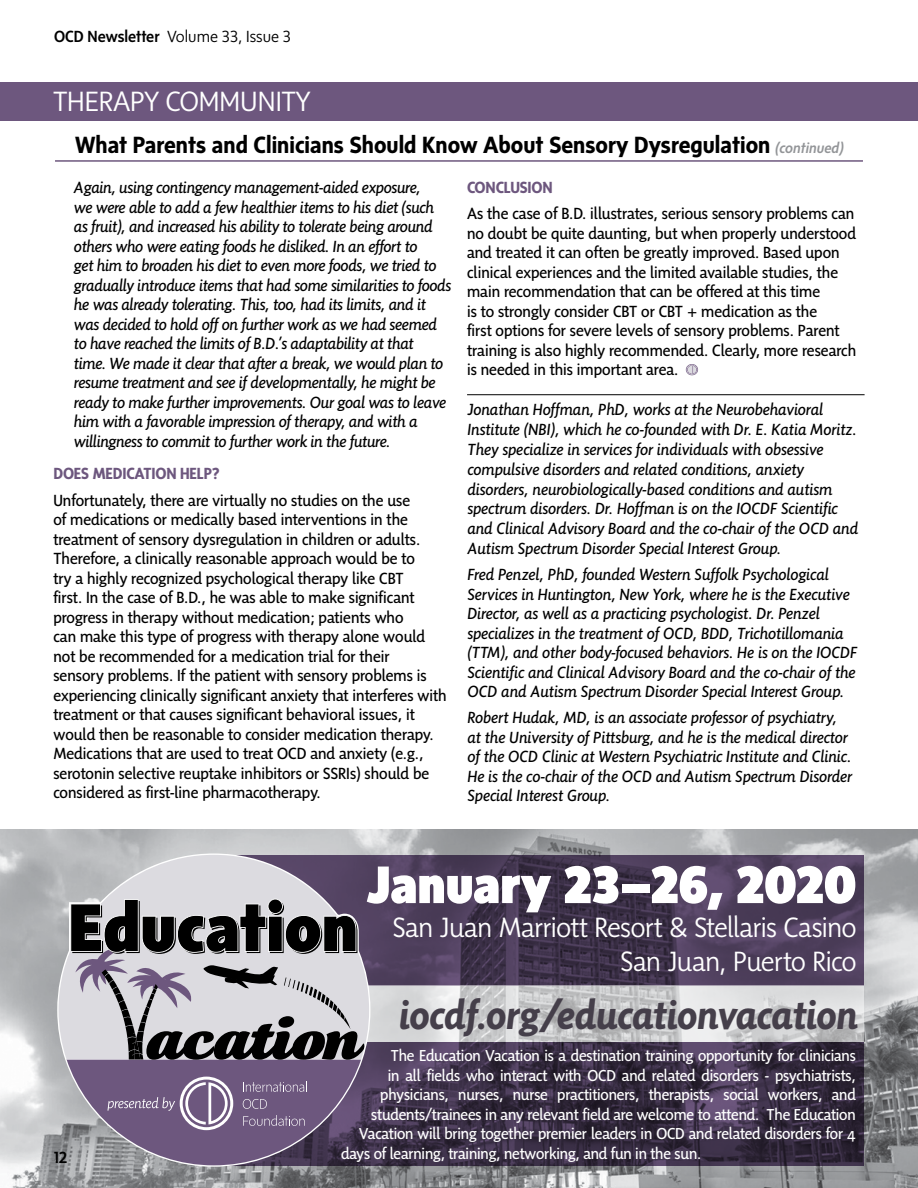
<style>
.page{position:relative;width:918px;height:1188px;background:#fff}
.page>*{position:absolute;margin:0;border:0;box-sizing:border-box;transform-origin:0 0}
.t1{font:900 54px "Sense";color:#fff}
.t2{font:italic 700 40.5px "Sensibility";letter-spacing:-.005em;color:#453f4a}
.t3{font:300 28.5px/34.2px "Sensibility";letter-spacing:-.01em;color:#fff;text-align:right}
.t4{font:300 28.5px "Sense";color:#fff}
.t5{font:700 24px "Sense";color:#000}
.t6{font:italic 16.5px/19.5px "Sensibility";color:#000}
.t7{font:16.5px/19.5px "Sensibility";color:#000}
.t8{font:700 16.5px "Sensibility";letter-spacing:-.01em;color:#6d577e}
.t9{font:300 16.5px "Sense";color:#000}
.t10{font:500 16.5px "Sense";color:#000}
.t11{font:16.2px "Sensibility";letter-spacing:-.01em;color:#fff}
.s1{font-weight:500}
.s2{font-weight:500;font-style:italic;font-size:15px;color:#939598}
</style>
<div class="page">
<img style="left:0;top:829px;width:918px;height:359px">
<div style="left:0;top:82px;width:918px;height:39px;background:#6d577e"></div>
<hr style="left:467px;top:394px;width:398px;height:1px;background:#000">
<svg style="left:686px;top:364px;width:12px;height:11px"></svg>
<hr style="left:55px;top:160px;width:808px;height:2px;background:#6d577e">
<svg style="left:370px;top:855px;width:494px;height:131px;background:#493b56"></svg>
<svg style="left:370px;top:1042px;width:494px;height:124px;background:#3a2e45"></svg>
<svg style="left:370px;top:986px;width:494px;height:56px;background:#d1d2d3"></svg>
<svg style="left:57px;top:854px;width:313px;height:313px;background:#95939c"></svg>
<svg style="left:59px;top:855px;width:310px;height:204px;background:#b3afba"></svg>
<svg style="left:67px;top:899px;width:298px;height:266px;background:#877f8e"></svg>
<p class="t9" style="left:54px;top:27px;width:239px"><span class="s1">OCD Newsletter</span> Volume 33, Issue 3</p>
<h3 class="t4" style="left:53px;top:85px;width:258px">THERAPY COMMUNITY</h3>
<h3 class="t5" style="left:75px;top:132px;width:769px">What Parents and Clinicians Should Know About Sensory Dysregulation <span class="s2">(continued)</span></h3>
<p class="t6" style="left:74px;top:177px;width:379px">Again, using contingency management-aided exposure,<br>we were able to add a few healthier items to his diet (such as fruit), and increased his ability to tolerate being around others who were eating foods he disliked. In an effort to<br>get him to broaden his diet to even more foods, we tried to gradually introduce items that had some similarities to foods he was already tolerating. This, too, had its limits, and it was decided to hold off on further work as we had seemed to have reached the limits of B.D.’s adaptability at that<br>time. We made it clear that after a break, we would plan to resume treatment and see if developmentally, he might be ready to make further improvements. Our goal was to leave him with a favorable impression of therapy, and with a willingness to commit to further work in the future.</p>
<p class="t8" style="left:53px;top:464px;width:168px">DOES MEDICATION HELP?</p>
<p class="t7" style="left:53px;top:490px;width:395px">Unfortunately, there are virtually no studies on the use<br>of medications or medically based interventions in the treatment of sensory dysregulation in children or adults.<br>Therefore, a clinically reasonable approach would be to<br>try a highly recognized psychological therapy like CBT<br>first. In the case of B.D., he was able to make significant progress in therapy without medication; patients who<br>can make this type of progress with therapy alone would not be recommended for a medication trial for their<br>sensory problems. If the patient with sensory problems is experiencing clinically significant anxiety that interferes with treatment or that causes significant behavioral issues, it would then be reasonable to consider medication therapy.<br>Medications that are used to treat OCD and anxiety (e.g., serotonin selective reuptake inhibitors or SSRIs) should be considered as first-line pharmacotherapy.</p>
<p class="t8" style="left:467px;top:178px;width:87px">CONCLUSION</p>
<p class="t7" style="left:467px;top:204px;width:391px">As the case of B.D. illustrates, serious sensory problems can no doubt be quite daunting, but when properly understood and treated it can often be greatly improved. Based upon clinical experiences and the limited available studies, the main recommendation that can be offered at this time<br>is to strongly consider CBT or CBT + medication as the<br>first options for severe levels of sensory problems. Parent training is also highly recommended. Clearly, more research is needed in this important area.</p>
<p class="t6" style="left:467px;top:399px;width:392px">Jonathan Hoffman, PhD, works at the Neurobehavioral Institute (NBI), which he co-founded with Dr. E. Katia Moritz.<br>They specialize in services for individuals with obsessive compulsive disorders and related conditions, anxiety disorders, neurobiologically-based conditions and autism spectrum disorders. Dr. Hoffman is on the IOCDF Scientific and Clinical Advisory Board and the co-chair of the OCD and Autism Spectrum Disorder Special Interest Group.</p>
<p class="t6" style="left:467px;top:564px;width:391px">Fred Penzel, PhD, founded Western Suffolk Psychological Services in Huntington, New York, where he is the Executive Director, as well as a practicing psychologist. Dr. Penzel specializes in the treatment of OCD, BDD, Trichotillomania (TTM), and other body-focused behaviors. He is on the IOCDF Scientific and Clinical Advisory Board and the co-chair of the OCD and Autism Spectrum Disorder Special Interest Group.</p>
<p class="t6" style="left:467px;top:708px;width:386px">Robert Hudak, MD, is an associate professor of psychiatry, at the University of Pittsburg, and he is the medical director of the OCD Clinic at Western Psychiatric Institute and Clinic.<br>He is the co-chair of the OCD and Autism Spectrum Disorder Special Interest Group.</p>
<h1 class="t1" style="left:367px;top:854px;width:491px">January 23–26, 2020</h1>
<h3 class="t3" style="left:393px;top:910px;width:465px">San Juan Marriott Resort &amp; Stellaris Casino<br>San Juan, Puerto Rico</h3>
<p class="t10" style="left:54px;top:1148px;width:15px">12</p>
<h2 class="t2" style="left:398px;top:992px;width:460px">iocdf.org/educationvacation</h2>
<p class="t11" style="left:391px;top:1047px;width:467px">The Education Vacation is a destination training opportunity for clinicians</p>
<p class="t11" style="left:388px;top:1066px;width:470px">in all fields who interact with OCD and related disorders - psychiatrists,</p>
<p class="t11" style="left:380px;top:1086px;width:477px">physicians, nurses, nurse practitioners, therapists, social workers, and</p>
<p class="t11" style="left:371px;top:1105px;width:486px">students/trainees in any relevant field are welcome to attend. The Education</p>
<p class="t11" style="left:359px;top:1125px;width:498px">Vacation will bring together premier leaders in OCD and related disorders for 4</p>
<p class="t11" style="left:341px;top:1144px;width:362px">days of learning, training, networking, and fun in the sun.</p>
</div>
